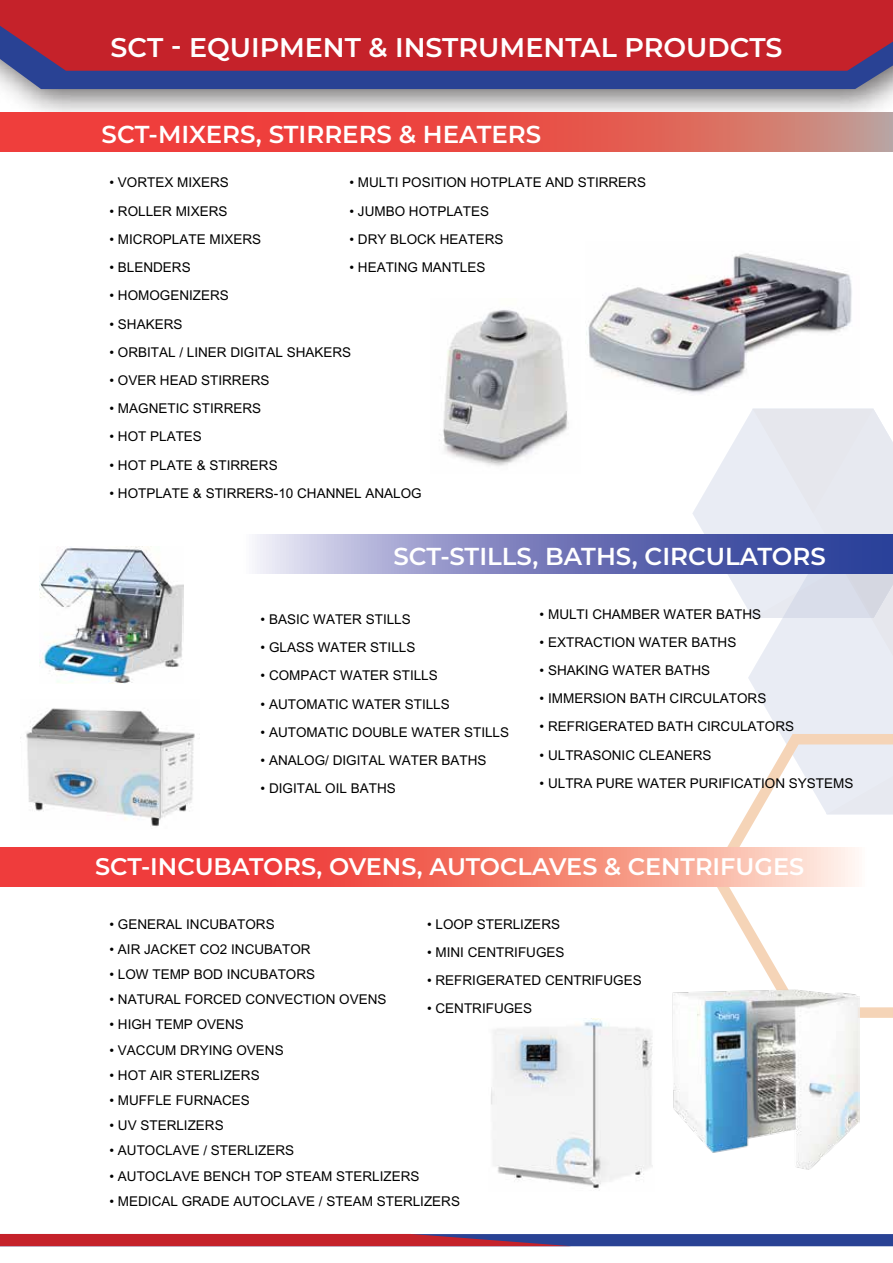
<style>
.page{position:relative;width:893px;height:1263px;background:#fff}
.page>*{position:absolute;margin:0;border:0;box-sizing:border-box;transform-origin:0 0}
.t1{font:600 27px "Montserrat";color:#fff}
.t2{font:600 24.45px "Montserrat";color:#fff}
.t3{font:600 24px "Montserrat";color:#fff}
.t4{font:13.5px "Arial";color:#000}
</style>
<div class="page">
<img style="left:26px;top:708px;width:169px;height:119px">
<svg style="left:692px;top:409px;width:201px;height:325px"></svg>
<svg style="left:711px;top:734px;width:182px;height:284px"></svg>
<svg style="left:0;top:1234px;width:893px;height:12px;background:#7f305a"></svg>
<div style="left:0;top:71px;width:893px;height:18px;background:#294294"></div>
<div style="left:0;top:0;width:893px;height:71px;background:#c5222a"></div>
<svg style="left:0;top:112px;width:893px;height:39px;background:#e4554e"></svg>
<svg style="left:255px;top:535px;width:638px;height:39px;background:#777ebb"></svg>
<svg style="left:0;top:848px;width:867px;height:38px;background:#f3746a"></svg>
<img style="left:586px;top:253px;width:266px;height:141px">
<img style="left:491px;top:1018px;width:162px;height:171px">
<img style="left:672px;top:989px;width:187px;height:181px">
<img style="left:439px;top:310px;width:130px;height:156px">
<img style="left:39px;top:546px;width:144px;height:137px">
<h1 class="t1" style="left:111px;top:29px;width:673px">SCT - EQUIPMENT &amp; INSTRUMENTAL PROUDCTS</h1>
<h2 class="t2" style="left:102px;top:117px;width:441px">SCT-MIXERS, STIRRERS &amp; HEATERS</h2>
<p class="t4" style="left:109px;top:175px;width:121px">• VORTEX MIXERS</p>
<p class="t4" style="left:109px;top:203px;width:120px">• ROLLER MIXERS</p>
<p class="t4" style="left:109px;top:231px;width:153px">• MICROPLATE MIXERS</p>
<p class="t4" style="left:109px;top:260px;width:83px">• BLENDERS</p>
<p class="t4" style="left:109px;top:288px;width:121px">• HOMOGENIZERS</p>
<p class="t4" style="left:109px;top:316px;width:74px">• SHAKERS</p>
<p class="t4" style="left:109px;top:344px;width:243px">• ORBITAL / LINER DIGITAL SHAKERS</p>
<p class="t4" style="left:109px;top:372px;width:162px">• OVER HEAD STIRRERS</p>
<p class="t4" style="left:109px;top:401px;width:153px">• MAGNETIC STIRRERS</p>
<p class="t4" style="left:109px;top:429px;width:94px">• HOT PLATES</p>
<p class="t4" style="left:109px;top:457px;width:170px">• HOT PLATE &amp; STIRRERS</p>
<p class="t4" style="left:109px;top:485px;width:314px">• HOTPLATE &amp; STIRRERS-10 CHANNEL ANALOG</p>
<p class="t4" style="left:349px;top:175px;width:298px">• MULTI POSITION HOTPLATE AND STIRRERS</p>
<p class="t4" style="left:349px;top:203px;width:141px">• JUMBO HOTPLATES</p>
<p class="t4" style="left:349px;top:231px;width:156px">• DRY BLOCK HEATERS</p>
<p class="t4" style="left:349px;top:260px;width:137px">• HEATING MANTLES</p>
<h2 class="t2" style="left:393px;top:538px;width:434px">SCT-STILLS, BATHS, CIRCULATORS</h2>
<p class="t4" style="left:261px;top:611px;width:152px">• BASIC WATER STILLS</p>
<p class="t4" style="left:261px;top:640px;width:156px">• GLASS WATER STILLS</p>
<p class="t4" style="left:261px;top:668px;width:179px">• COMPACT WATER STILLS</p>
<p class="t4" style="left:261px;top:696px;width:191px">• AUTOMATIC WATER STILLS</p>
<p class="t4" style="left:261px;top:724px;width:250px">• AUTOMATIC DOUBLE WATER STILLS</p>
<p class="t4" style="left:261px;top:752px;width:228px">• ANALOG/ DIGITAL WATER BATHS</p>
<p class="t4" style="left:261px;top:781px;width:137px">• DIGITAL OIL BATHS</p>
<p class="t4" style="left:540px;top:606px;width:223px">• MULTI CHAMBER WATER BATHS</p>
<p class="t4" style="left:540px;top:634px;width:198px">• EXTRACTION WATER BATHS</p>
<p class="t4" style="left:540px;top:663px;width:172px">• SHAKING WATER BATHS</p>
<p class="t4" style="left:540px;top:691px;width:228px">• IMMERSION BATH CIRCULATORS</p>
<p class="t4" style="left:540px;top:719px;width:256px">• REFRIGERATED BATH CIRCULATORS</p>
<p class="t4" style="left:540px;top:747px;width:174px">• ULTRASONIC CLEANERS</p>
<p class="t4" style="left:540px;top:775px;width:315px">• ULTRA PURE WATER PURIFICATION SYSTEMS</p>
<h3 class="t3" style="left:95px;top:849px;width:711px">SCT-INCUBATORS, OVENS, AUTOCLAVES &amp; CENTRIFUGES</h3>
<p class="t4" style="left:109px;top:916px;width:167px">• GENERAL INCUBATORS</p>
<p class="t4" style="left:109px;top:941px;width:203px">• AIR JACKET CO2 INCUBATOR</p>
<p class="t4" style="left:109px;top:966px;width:207px">• LOW TEMP BOD INCUBATORS</p>
<p class="t4" style="left:109px;top:992px;width:279px">• NATURAL FORCED CONVECTION OVENS</p>
<p class="t4" style="left:109px;top:1017px;width:136px">• HIGH TEMP OVENS</p>
<p class="t4" style="left:109px;top:1042px;width:176px">• VACCUM DRYING OVENS</p>
<p class="t4" style="left:109px;top:1067px;width:152px">• HOT AIR STERLIZERS</p>
<p class="t4" style="left:109px;top:1092px;width:142px">• MUFFLE FURNACES</p>
<p class="t4" style="left:109px;top:1118px;width:116px">• UV STERLIZERS</p>
<p class="t4" style="left:109px;top:1143px;width:186px">• AUTOCLAVE / STERLIZERS</p>
<p class="t4" style="left:109px;top:1168px;width:312px">• AUTOCLAVE BENCH TOP STEAM STERLIZERS</p>
<p class="t4" style="left:109px;top:1193px;width:352px">• MEDICAL GRADE AUTOCLAVE / STEAM STERLIZERS</p>
<p class="t4" style="left:427px;top:916px;width:135px">• LOOP STERLIZERS</p>
<p class="t4" style="left:427px;top:944px;width:139px">• MINI CENTRIFUGES</p>
<p class="t4" style="left:427px;top:972px;width:216px">• REFRIGERATED CENTRIFUGES</p>
<p class="t4" style="left:427px;top:1001px;width:107px">• CENTRIFUGES</p>
</div>
